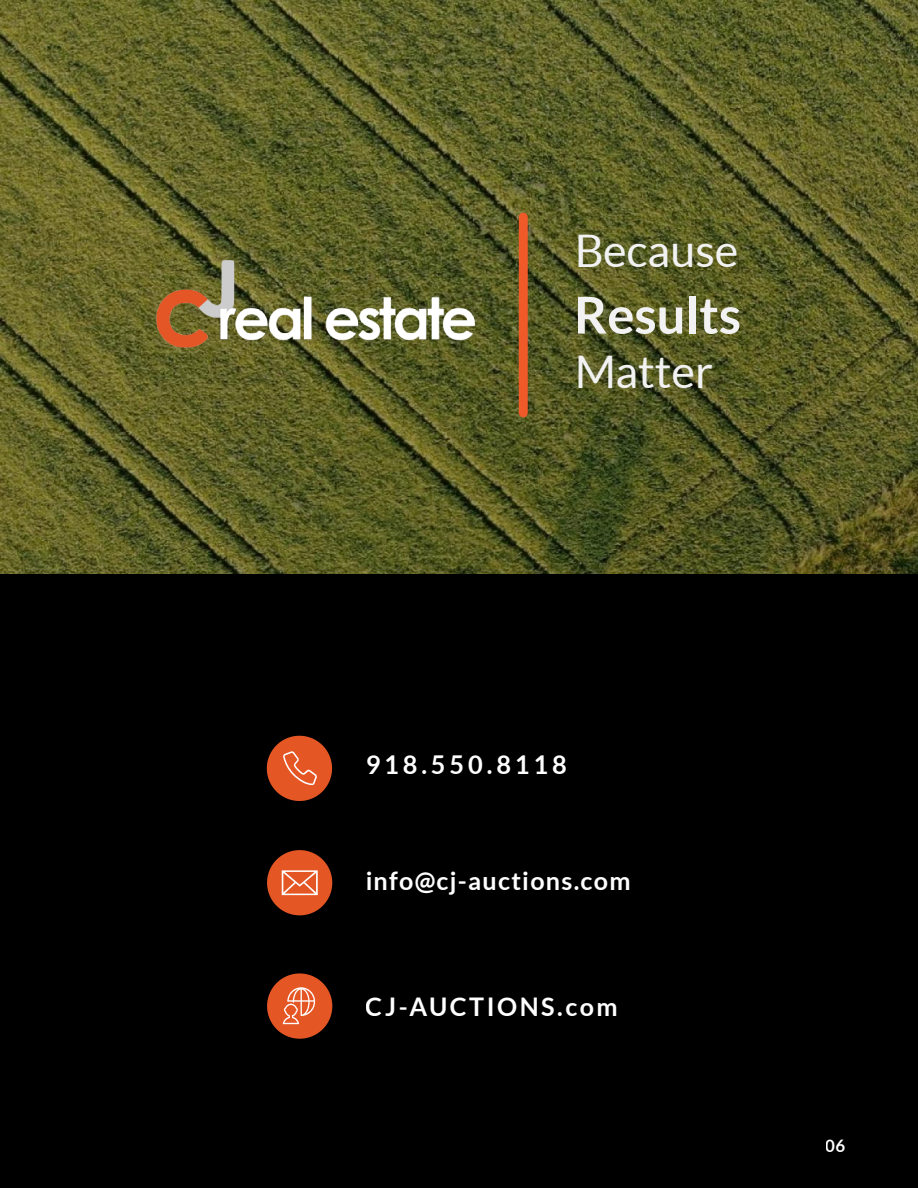
<style>
.page{position:relative;width:918px;height:1188px;background:#fff}
.page>*{position:absolute;margin:0;border:0;box-sizing:border-box;transform-origin:0 0}
.t1{font:700 50.85px "Lato";color:#f2f2f2}
.t2{font:45px "Lato";color:#f2f2f2}
.t3{font:700 25.35px "Lato";letter-spacing:.155em;color:#fff}
.t4{font:700 25.2px "Lato";letter-spacing:.05em;color:#fff}
.t5{font:700 25.2px "Lato";letter-spacing:.1em;color:#fff}
.t6{font:700 16.8px "Lato";color:#fff}
</style>
<div class="page">
<img style="left:0;top:0;width:918px;height:575px">
<div style="left:0;top:575px;width:918px;height:613px;background:#000"></div>
<svg style="left:267px;top:736px;width:65px;height:65px"></svg>
<svg style="left:267px;top:850px;width:65px;height:65px"></svg>
<svg style="left:267px;top:973px;width:65px;height:66px"></svg>
<div style="left:519px;top:217px;width:9px;height:196px;background:#f05a29"></div>
<img style="left:154px;top:256px;width:323px;height:95px">
<h2 class="t2" style="left:574px;top:226px;width:166px">Because</h2>
<h1 class="t1" style="left:574px;top:286px;width:168px">Results</h1>
<h2 class="t2" style="left:574px;top:347px;width:141px">Matter</h2>
<p class="t3" style="left:366px;top:750px;width:203px">918.550.8118</p>
<p class="t4" style="left:366px;top:866px;width:266px">info@cj-auctions.com</p>
<p class="t5" style="left:366px;top:992px;width:253px">CJ-AUCTIONS.com</p>
<p class="t6" style="left:826px;top:1136px;width:21px">06</p>
</div>
